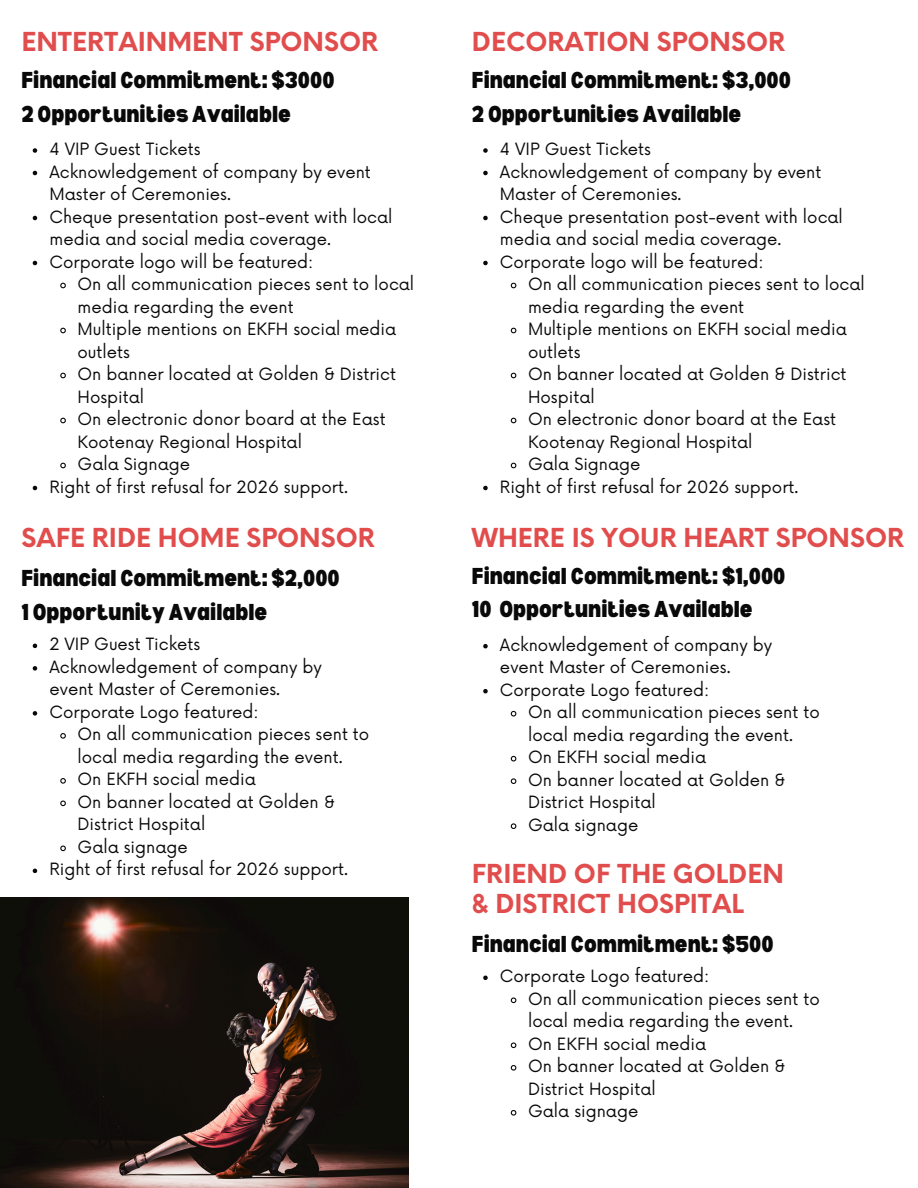
<style>
.page{position:relative;width:918px;height:1188px;background:#fff}
.page>*{position:absolute;margin:0;border:0;box-sizing:border-box;transform-origin:0 0}
.t1{font:700 25.5px/30.3px "Neue Einstellung";color:#e14d4d}
.t2{font:900 semi-condensed 22.5px/33.8px "Bernoru";color:#090909}
.t3{font:16.5px/22.5px "Now";color:#090909}
</style>
<div class="page">
<img style="left:0;top:898px;width:408px;height:290px">
<svg style="left:483px;top:148px;width:5px;height:5px"></svg>
<svg style="left:483px;top:171px;width:5px;height:4px"></svg>
<svg style="left:483px;top:216px;width:5px;height:4px"></svg>
<svg style="left:483px;top:261px;width:5px;height:4px"></svg>
<svg style="left:510px;top:282px;width:7px;height:7px"></svg>
<svg style="left:510px;top:327px;width:7px;height:7px"></svg>
<svg style="left:510px;top:372px;width:7px;height:7px"></svg>
<svg style="left:510px;top:417px;width:7px;height:7px"></svg>
<svg style="left:510px;top:462px;width:7px;height:7px"></svg>
<svg style="left:483px;top:486px;width:5px;height:4px"></svg>
<svg style="left:483px;top:644px;width:5px;height:4px"></svg>
<svg style="left:483px;top:689px;width:5px;height:4px"></svg>
<svg style="left:510px;top:710px;width:7px;height:7px"></svg>
<svg style="left:510px;top:755px;width:7px;height:7px"></svg>
<svg style="left:510px;top:778px;width:7px;height:6px"></svg>
<svg style="left:510px;top:823px;width:7px;height:6px"></svg>
<svg style="left:483px;top:976px;width:5px;height:4px"></svg>
<svg style="left:510px;top:997px;width:7px;height:7px"></svg>
<svg style="left:510px;top:1042px;width:7px;height:7px"></svg>
<svg style="left:510px;top:1065px;width:7px;height:6px"></svg>
<svg style="left:510px;top:1110px;width:7px;height:6px"></svg>
<svg style="left:33px;top:148px;width:4px;height:5px"></svg>
<svg style="left:33px;top:171px;width:4px;height:4px"></svg>
<svg style="left:33px;top:216px;width:4px;height:4px"></svg>
<svg style="left:33px;top:261px;width:4px;height:4px"></svg>
<svg style="left:60px;top:282px;width:6px;height:7px"></svg>
<svg style="left:60px;top:327px;width:6px;height:7px"></svg>
<svg style="left:60px;top:372px;width:6px;height:7px"></svg>
<svg style="left:60px;top:417px;width:6px;height:7px"></svg>
<svg style="left:60px;top:462px;width:6px;height:7px"></svg>
<svg style="left:33px;top:486px;width:4px;height:4px"></svg>
<svg style="left:33px;top:644px;width:4px;height:4px"></svg>
<svg style="left:33px;top:666px;width:4px;height:5px"></svg>
<svg style="left:33px;top:711px;width:4px;height:5px"></svg>
<svg style="left:60px;top:733px;width:6px;height:6px"></svg>
<svg style="left:60px;top:778px;width:6px;height:6px"></svg>
<svg style="left:60px;top:800px;width:6px;height:7px"></svg>
<svg style="left:60px;top:845px;width:6px;height:7px"></svg>
<svg style="left:33px;top:869px;width:4px;height:4px"></svg>
<p class="t1" style="left:21px;top:24px;width:358px">ENTERTAINMENT SPONSOR</p>
<p class="t2" style="left:21px;top:62px;width:315px">Financial Commitment: $3000<br>2 Opportunities Available</p>
<p class="t3" style="left:49px;top:139px;width:153px">4 VIP Guest Tickets</p>
<p class="t3" style="left:49px;top:161px;width:323px">Acknowledgement of company by event<br>Master of Ceremonies.</p>
<p class="t3" style="left:49px;top:206px;width:344px">Cheque presentation post-event with local media and social media coverage.</p>
<p class="t3" style="left:49px;top:251px;width:265px">Corporate logo will be featured:</p>
<h1 class="t3" style="left:78px;top:274px;width:338px">On all communication pieces sent to local media regarding the event</h1>
<h2 class="t3" style="left:78px;top:319px;width:320px">Multiple mentions on EKFH social media outlets</h2>
<p class="t3" style="left:78px;top:364px;width:320px">On banner located at Golden &amp; District<br>Hospital</p>
<p class="t3" style="left:78px;top:409px;width:310px">On electronic donor board at the East<br>Kootenay Regional Hospital</p>
<p class="t3" style="left:78px;top:454px;width:114px">Gala Signage</p>
<p class="t3" style="left:49px;top:476px;width:300px">Right of first refusal for 2026 support.</p>
<p class="t1" style="left:21px;top:520px;width:355px">SAFE RIDE HOME SPONSOR</p>
<p class="t2" style="left:21px;top:561px;width:320px">Financial Commitment: $2,000<br>1 Opportunity Available</p>
<p class="t3" style="left:49px;top:634px;width:152px">2 VIP Guest Tickets</p>
<p class="t3" style="left:49px;top:656px;width:274px">Acknowledgement of company by event Master of Ceremonies.</p>
<h1 class="t3" style="left:49px;top:701px;width:211px">Corporate Logo featured:</h1>
<h2 class="t3" style="left:78px;top:724px;width:293px">On all communication pieces sent to local media regarding the event.</h2>
<p class="t3" style="left:78px;top:769px;width:180px">On EKFH social media</p>
<p class="t3" style="left:78px;top:791px;width:259px">On banner located at Golden &amp;<br>District Hospital</p>
<p class="t3" style="left:78px;top:836px;width:112px">Gala signage</p>
<p class="t3" style="left:49px;top:859px;width:300px">Right of first refusal for 2026 support.</p>
<h1 class="t1" style="left:472px;top:24px;width:315px">DECORATION SPONSOR</h1>
<p class="t2" style="left:472px;top:62px;width:321px">Financial Commitment: $3,000<br>2 Opportunities Available</p>
<h2 class="t3" style="left:500px;top:139px;width:153px">4 VIP Guest Tickets</h2>
<p class="t3" style="left:500px;top:161px;width:323px">Acknowledgement of company by event<br>Master of Ceremonies.</p>
<p class="t3" style="left:500px;top:206px;width:344px">Cheque presentation post-event with local media and social media coverage.</p>
<p class="t3" style="left:500px;top:251px;width:265px">Corporate logo will be featured:</p>
<p class="t3" style="left:528px;top:274px;width:338px">On all communication pieces sent to local media regarding the event</p>
<p class="t3" style="left:528px;top:319px;width:320px">Multiple mentions on EKFH social media outlets</p>
<p class="t3" style="left:528px;top:364px;width:320px">On banner located at Golden &amp; District<br>Hospital</p>
<p class="t3" style="left:528px;top:409px;width:310px">On electronic donor board at the East<br>Kootenay Regional Hospital</p>
<p class="t3" style="left:528px;top:454px;width:114px">Gala Signage</p>
<p class="t3" style="left:500px;top:476px;width:300px">Right of first refusal for 2026 support.</p>
<p class="t1" style="left:472px;top:520px;width:434px">WHERE IS YOUR HEART SPONSOR</p>
<p class="t2" style="left:472px;top:558px;width:315px">Financial Commitment: $1,000<br>10 Opportunities Available</p>
<h2 class="t3" style="left:500px;top:634px;width:274px">Acknowledgement of company by event Master of Ceremonies.</h2>
<p class="t3" style="left:500px;top:679px;width:211px">Corporate Logo featured:</p>
<p class="t3" style="left:528px;top:702px;width:293px">On all communication pieces sent to local media regarding the event.</p>
<p class="t3" style="left:528px;top:747px;width:180px">On EKFH social media</p>
<p class="t3" style="left:528px;top:769px;width:259px">On banner located at Golden &amp;<br>District Hospital</p>
<p class="t3" style="left:528px;top:814px;width:112px">Gala signage</p>
<p class="t1" style="left:472px;top:856px;width:313px">FRIEND OF THE GOLDEN &amp; DISTRICT HOSPITAL</p>
<p class="t2" style="left:472px;top:927px;width:303px">Financial Commitment: $500</p>
<p class="t3" style="left:500px;top:966px;width:211px">Corporate Logo featured:</p>
<h1 class="t3" style="left:528px;top:988px;width:293px">On all communication pieces sent to local media regarding the event.</h1>
<h2 class="t3" style="left:528px;top:1033px;width:180px">On EKFH social media</h2>
<p class="t3" style="left:528px;top:1056px;width:259px">On banner located at Golden &amp;<br>District Hospital</p>
<p class="t3" style="left:528px;top:1101px;width:112px">Gala signage</p>
</div>
